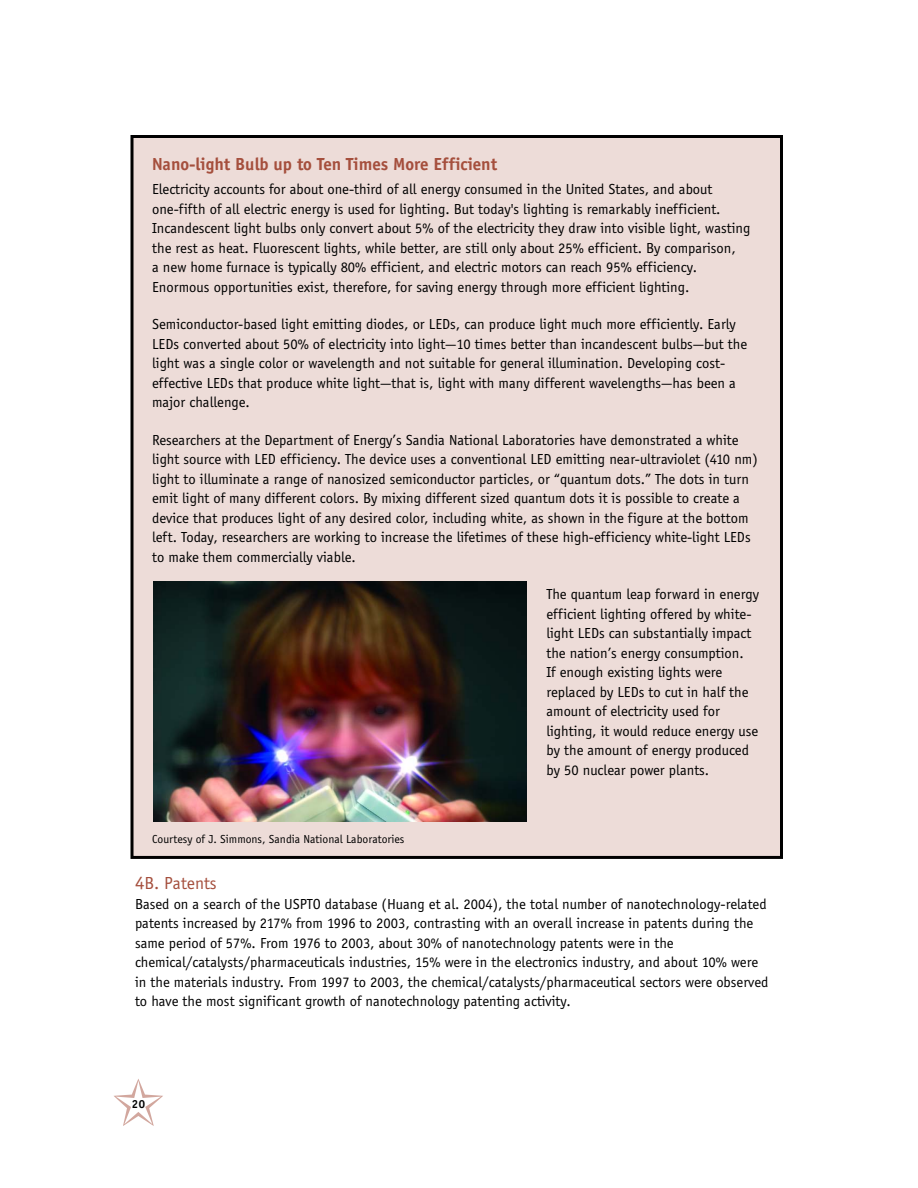
<style>
.page{position:relative;width:918px;height:1188px;background:#fff}
.page>*{position:absolute;margin:0;border:0;box-sizing:border-box;transform-origin:0 0}
.t1{font:700 18px "Officina Sans";color:#a54f3d}
.t2{font:18px "Officina Sans";color:#a54f3d}
.t3{font:15px/19.5px "Officina Sans";color:#000}
.t4{font:12px "Officina Sans";color:#000}
.t5{font:700 12px "Officina Sans";color:#000}
.s1{font-size:19.5px}
</style>
<div class="page">
<div style="left:132px;top:136px;width:650px;height:721px;background:#eddcd8"></div>
<div style="left:131px;top:135px;width:652px;height:724px;border:3px solid #000"></div>
<img style="left:153px;top:582px;width:373px;height:239px">
<p class="t1" style="left:152px;top:153px;width:347px">Nano-light Bulb up to Ten Times More Efficient</p>
<p class="t3" style="left:152px;top:179px;width:600px">Electricity accounts for about one-third of all energy consumed in the United States, and about one-fifth of all electric energy is used for lighting. But today's lighting is remarkably inefficient.<br>Incandescent light bulbs only convert about 5% of the electricity they draw into visible light, wasting the rest as heat. Fluorescent lights, while better, are still only about 25% efficient. By comparison,<br>a new home furnace is typically 80% efficient, and electric motors can reach 95% efficiency.<br>Enormous opportunities exist, therefore, for saving energy through more efficient lighting.</p>
<p class="t3" style="left:152px;top:314px;width:597px">Semiconductor-based light emitting diodes, or LEDs, can produce light much more efficiently. Early LEDs converted about 50% of electricity into light—10 times better than incandescent bulbs—but the light was a single color or wavelength and not suitable for general illumination. Developing cost&shy;effective LEDs that produce white light—that is, light with many different wavelengths—has been a major challenge.</p>
<p class="t3" style="left:152px;top:430px;width:607px">Researchers at the Department of Energy’s Sandia National Laboratories have demonstrated a white light source with LED efficiency. The device uses a conventional LED emitting near-ultraviolet (410 nm) light to illuminate a range of nanosized semiconductor particles, or “quantum dots.” The dots in turn emit light of many different colors. By mixing different sized quantum dots it is possible to create a device that produces light of any desired color, including white, as shown in the figure at the bottom left. Today, researchers are working to increase the lifetimes of these high-efficiency white-light LEDs to make them commercially viable.</p>
<p class="t3" style="left:546px;top:584px;width:214px">The quantum leap forward in energy efficient lighting offered by white&shy;light LEDs can substantially impact the nation’s energy consumption.<br>If enough existing lights were replaced by LEDs to cut in half the amount of electricity used for lighting, it would reduce energy use by the amount of energy produced by 50 nuclear power plants.</p>
<p class="t4" style="left:152px;top:832px;width:254px">Courtesy of J. Simmons, Sandia National Laboratories</p>
<p class="t2" style="left:135px;top:872px;width:83px"><span class="s1">4</span>B. Patents</p>
<p class="t3" style="left:135px;top:894px;width:635px">Based on a search of the USPTO database (Huang et al. 2004), the total number of nanotechnology-related patents increased by 217% from 1996 to 2003, contrasting with an overall increase in patents during the same period of 57%. From 1976 to 2003, about 30% of nanotechnology patents were in the chemical/catalysts/pharmaceuticals industries, 15% were in the electronics industry, and about 10% were in the materials industry. From 1997 to 2003, the chemical/catalysts/pharmaceutical sectors were observed to have the most significant growth of nanotechnology patenting activity.</p>
<p class="t5" style="left:132px;top:1097px;width:15px">20</p>
</div>
